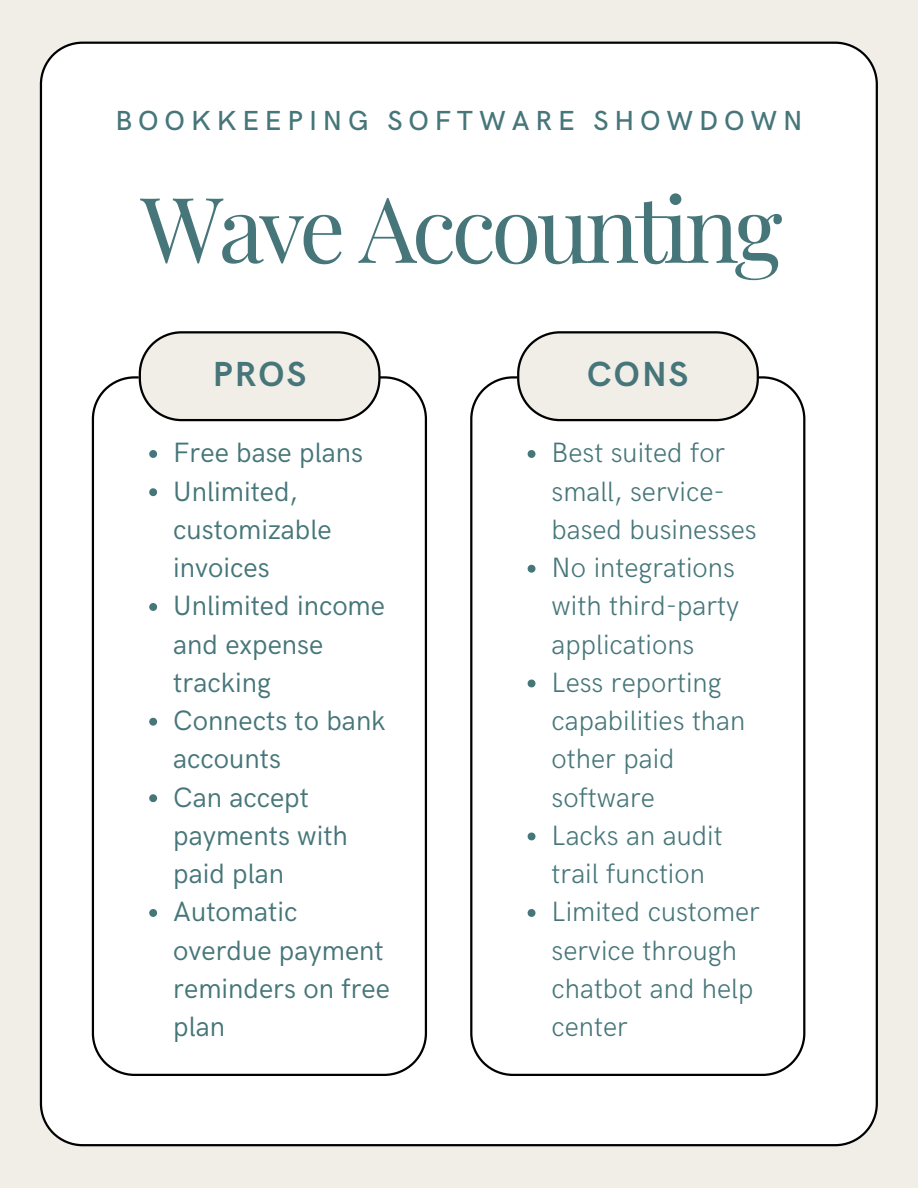
<style>
.page{position:relative;width:918px;height:1188px;background:#f1ede7}
.page>*{position:absolute;margin:0;border:0;box-sizing:border-box;transform-origin:0 0}
.t1{font:91.05px "Playfair Display";letter-spacing:-.05em;color:#467679}
.t2{font:700 34.95px "HK Grotesk";letter-spacing:.06em;color:#467679}
.t3{font:300 28.05px/38.2px "HK Grotesk";color:#467679}
.t4{font:28.05px/38.2px "HK Grotesk";color:#467679}
.t5{font:500 27.6px "HK Grotesk";letter-spacing:.21em;color:#467679}
</style>
<div class="page">
<div style="left:40px;top:42px;width:838px;height:1104px;background:#fff"></div>
<div style="left:92px;top:376px;width:335px;height:700px;background:#fff"></div>
<div style="left:470px;top:376px;width:335px;height:700px;background:#fff"></div>
<svg style="left:139px;top:331px;width:242px;height:90px"></svg>
<svg style="left:517px;top:331px;width:242px;height:90px"></svg>
<svg style="left:149px;top:450px;width:8px;height:8px"></svg>
<svg style="left:149px;top:488px;width:8px;height:8px"></svg>
<svg style="left:149px;top:603px;width:8px;height:8px"></svg>
<svg style="left:149px;top:718px;width:8px;height:8px"></svg>
<svg style="left:149px;top:794px;width:8px;height:8px"></svg>
<svg style="left:149px;top:909px;width:8px;height:8px"></svg>
<svg style="left:528px;top:450px;width:7px;height:8px"></svg>
<svg style="left:528px;top:565px;width:7px;height:8px"></svg>
<svg style="left:528px;top:680px;width:7px;height:7px"></svg>
<svg style="left:528px;top:833px;width:7px;height:7px"></svg>
<svg style="left:528px;top:909px;width:7px;height:8px"></svg>
<p class="t5" style="left:115px;top:105px;width:689px">BOOKKEEPING SOFTWARE SHOWDOWN</p>
<p class="t1" style="left:141px;top:165px;width:643px">Wave Accounting</p>
<p class="t2" style="left:213px;top:354px;width:95px">PROS</p>
<p class="t2" style="left:587px;top:354px;width:103px">CONS</p>
<p class="t4" style="left:173px;top:435px;width:191px">Free base plans</p>
<p class="t4" style="left:173px;top:473px;width:160px">Unlimited, customizable invoices</p>
<p class="t4" style="left:173px;top:588px;width:213px">Unlimited income and expense tracking</p>
<p class="t4" style="left:173px;top:703px;width:214px">Connects to bank accounts</p>
<p class="t4" style="left:173px;top:779px;width:176px">Can accept payments with paid plan</p>
<p class="t4" style="left:173px;top:894px;width:218px">Automatic overdue payment reminders on free plan</p>
<p class="t3" style="left:552px;top:435px;width:207px">Best suited for small, service&shy;based businesses</p>
<p class="t3" style="left:552px;top:550px;width:189px">No integrations with third-party applications</p>
<p class="t3" style="left:552px;top:664px;width:195px">Less reporting capabilities than other paid software</p>
<p class="t3" style="left:552px;top:817px;width:172px">Lacks an audit trail function</p>
<p class="t3" style="left:552px;top:894px;width:210px">Limited customer service through chatbot and help center</p>
</div>
